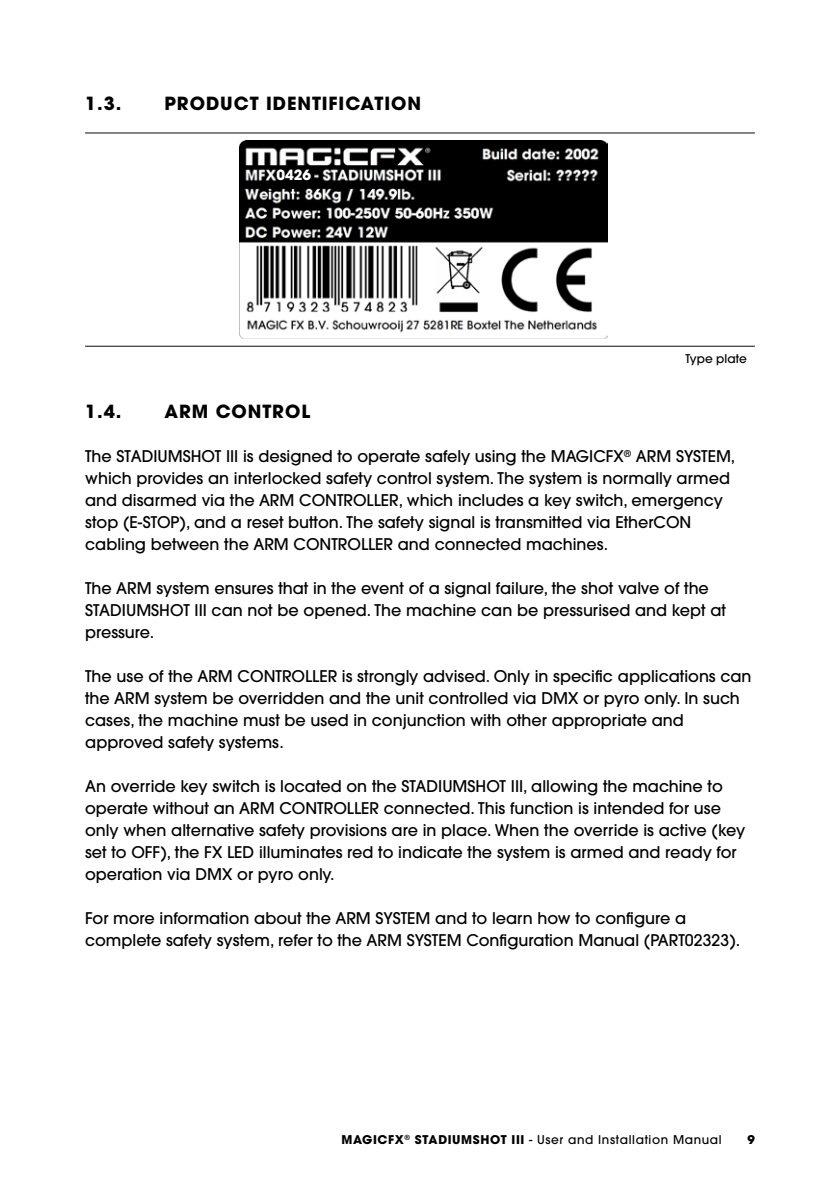
<style>
.page{position:relative;width:840px;height:1191px;background:#fff}
.page>*{position:absolute;margin:0;border:0;box-sizing:border-box;transform-origin:0 0}
.chapter_1_1_continue{font:700 18px "ITC Avant Garde Pro";letter-spacing:.05em;color:#000}
.body_1{font:500 16px/22px "ITC Avant Garde Pro";color:#000}
.image{font:700 14px "Avant Garde LT";color:#fff}
.body_4{font:500 12px "ITC Avant Garde Pro";letter-spacing:.05em;color:#000}
.body_4-2{font:500 12px "ITC Avant Garde Pro";color:#000}
.t1{font:700 12px "ITC Avant Garde Pro";color:#000}
.s1{font-weight:700}
</style>
<div class="page">
<hr style="left:85px;top:133px;width:669px;height:1px;background:#090909">
<hr style="left:85px;top:346px;width:669px;height:1px;background:#090909">
<img style="left:240px;top:140px;width:367px;height:199px">
<div style="left:276px;top:169px;width:36px;height:13px;background:#000"></div>
<p class="chapter_1_1_continue" style="left:85px;top:91px;width:38px">1.3.</p>
<p class="chapter_1_1_continue" style="left:164px;top:91px;width:258px">PRODUCT IDENTIFICATION</p>
<p class="image" style="left:276px;top:166px;width:36px">0426</p>
<p class="body_4-2" style="left:685px;top:351px;width:63px">Type plate</p>
<p class="chapter_1_1_continue" style="left:85px;top:399px;width:38px">1.4.</p>
<p class="chapter_1_1_continue" style="left:164px;top:399px;width:147px">ARM CONTROL</p>
<p class="body_1" style="left:85px;top:445px;width:651px">The STADIUMSHOT III is designed to operate safely using the MAGICFX<sup>®</sup> ARM SYSTEM, which provides an interlocked safety control system. The system is normally armed and disarmed via the ARM CONTROLLER, which includes a key switch, emergency stop (E-STOP), and a reset button. The safety signal is transmitted via EtherCON cabling between the ARM CONTROLLER and connected machines.</p>
<p class="body_1" style="left:85px;top:577px;width:642px">The ARM system ensures that in the event of a signal failure, the shot valve of the<br>STADIUMSHOT III can not be opened. The machine can be pressurised and kept at pressure.</p>
<p class="body_1" style="left:85px;top:665px;width:667px">The use of the ARM CONTROLLER is strongly advised. Only in specific applications can the ARM system be overridden and the unit controlled via DMX or pyro only. In such cases, the machine must be used in conjunction with other appropriate and approved safety systems.</p>
<p class="body_1" style="left:85px;top:775px;width:661px">An override key switch is located on the STADIUMSHOT III, allowing the machine to operate without an ARM CONTROLLER connected. This function is intended for use only when alternative safety provisions are in place. When the override is active (key set to OFF), the FX LED illuminates red to indicate the system is armed and ready for operation via DMX or pyro only.</p>
<p class="body_1" style="left:85px;top:907px;width:656px">For more information about the ARM SYSTEM and to learn how to configure a complete safety system, refer to the ARM SYSTEM Configuration Manual (PART02323).</p>
<p class="body_4" style="left:341px;top:1132px;width:381px"><span class="s1">MAGICFX</span><sup>®</sup> <span class="s1">STADIUMSHOT III</span> - User and Installation Manual</p>
<p class="t1" style="left:747px;top:1132px;width:9px">9</p>
</div>
